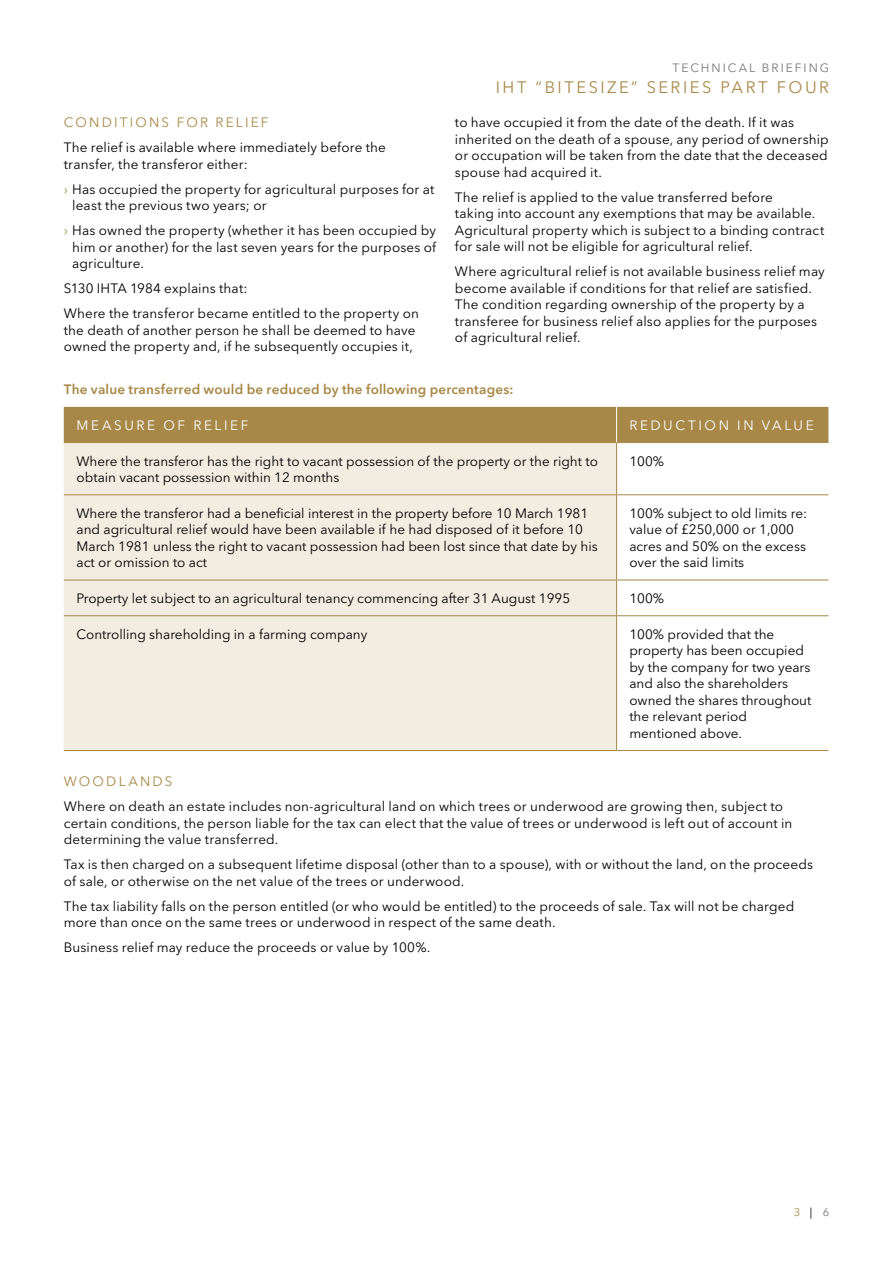
<style>
.page{position:relative;width:893px;height:1263px;background:#fff}
.page>*{position:absolute;margin:0;border:0;box-sizing:border-box;transform-origin:0 0}
.t1{font:16.5px "Avenir Next LT Pro";letter-spacing:.155em;color:#a88848}
.t2{font:13.5px/16.5px "Avenir Next LT Pro";letter-spacing:.01em;color:#000}
.t3{font:600 13.5px "Avenir Next LT Pro";letter-spacing:.015em;color:#a88848}
.t4{font:13.5px "Avenir Next LT Pro";letter-spacing:.19em;color:#fff}
.t5{font:13.5px "Avenir Next LT Pro";letter-spacing:.16em;color:#a88848}
.t6{font:12px "Avenir Next LT Pro";letter-spacing:.17em;color:#77787b}
.t7{font:11.25px "Avenir Next LT Pro";color:#a88848}
.s1{color:#a88848}
.s2{color:#000}
.s3{color:#77787b}
</style>
<div class="page">
<div style="left:64px;top:407px;width:764px;height:35px;background:#a88848"></div>
<div style="left:64px;top:443px;width:552px;height:307px;background:#f3ece1"></div>
<svg style="left:617px;top:443px;width:211px;height:307px"></svg>
<hr style="left:64px;top:442px;width:553px;height:1px;background:#a88848">
<hr style="left:64px;top:494px;width:553px;height:1px;background:#a88848">
<hr style="left:64px;top:580px;width:553px;height:1px;background:#a88848">
<hr style="left:64px;top:615px;width:553px;height:1px;background:#a88848">
<hr style="left:64px;top:750px;width:553px;height:1px;background:#a88848">
<hr style="left:616px;top:407px;width:1px;height:35px;background:#fff">
<hr style="left:617px;top:442px;width:211px;height:1px;background:#a88848">
<hr style="left:616px;top:443px;width:1px;height:51px;background:#a88848">
<hr style="left:617px;top:494px;width:211px;height:1px;background:#a88848">
<hr style="left:616px;top:495px;width:1px;height:85px;background:#a88848">
<hr style="left:617px;top:580px;width:211px;height:1px;background:#a88848">
<hr style="left:616px;top:580px;width:1px;height:35px;background:#a88848">
<hr style="left:617px;top:615px;width:211px;height:1px;background:#a88848">
<hr style="left:616px;top:616px;width:1px;height:134px;background:#a88848">
<hr style="left:617px;top:750px;width:211px;height:1px;background:#a88848">
<p class="t6" style="left:672px;top:61px;width:156px">TE CHNICAL BR IE FING</p>
<p class="t5" style="left:64px;top:114px;width:60px">Con dition</p>
<p class="t5" style="left:162px;top:114px;width:105px">sfo rreli ef</p>
<p class="t2" style="left:64px;top:139px;width:324px">The relief is available where immediately before the transfer, the transferor either:</p>
<p class="t2" style="left:72px;top:181px;width:364px;text-indent:-9px"><span class="s1">›</span> Has occupied the property for agricultural purposes for at least the previous two years; or</p>
<p class="t2" style="left:72px;top:222px;width:365px;text-align:justify;text-indent:-9px"><span class="s1">›</span> Has owned the property (whether it has been occupied by him or another) for the last seven years for the purposes of agriculture.</p>
<p class="t2" style="left:64px;top:276px;width:357px;line-height:25px">S130 IHTA 1984 explains that:<br>Where the transferor became entitled to the property on</p>
<p class="t2" style="left:64px;top:322px;width:353px">the death of another person he shall be deemed to have owned the property and, if he subsequently occupies it,</p>
<p class="t1" style="left:496px;top:77px;width:333px">IHT “Bit esi ze” Seri es Part FOUR</p>
<p class="t2" style="left:455px;top:114px;width:375px">to have occupied it from the date of the death. If it was inherited on the death of a spouse, any period of ownership or occupation will be taken from the date that the deceased spouse had acquired it.</p>
<p class="t2" style="left:455px;top:189px;width:371px">The relief is applied to the value transferred before<br>taking into account any exemptions that may be available.<br>Agricultural property which is subject to a binding contract for sale will not be eligible for agricultural relief.</p>
<p class="t2" style="left:455px;top:263px;width:371px">Where agricultural relief is not available business relief may become available if conditions for that relief are satisfied.<br>The condition regarding ownership of the property by a transferee for business relief also applies for the purposes of agricultural relief.</p>
<p class="t3" style="left:64px;top:381px;width:451px">The value transferred would be reduced by the following percentages:</p>
<p class="t4" style="left:77px;top:417px;width:99px">Measu re of</p>
<p class="t4" style="left:193px;top:417px;width:53px">reli ef</p>
<p class="t4" style="left:629px;top:417px;width:46px">R eduction</p>
<p class="t4" style="left:737px;top:417px;width:8px">in</p>
<p class="t4" style="left:762px;top:417px;width:53px">valu e</p>
<p class="t2" style="left:77px;top:453px;width:523px">Where the transferor has the right to vacant possession of the property or the right to obtain vacant possession within 12 months</p>
<p class="t2" style="left:629px;top:453px;width:36px">100%</p>
<p class="t2" style="left:77px;top:505px;width:523px">Where the transferor had a beneficial interest in the property before 10 March 1981 and agricultural relief would have been available if he had disposed of it before 10<br>March 1981 unless the right to vacant possession had been lost since that date by his act or omission to act</p>
<p class="t2" style="left:629px;top:505px;width:179px">100% subject to old limits re: value of £250,000 or 1,000 acres and 50% on the excess over the said limits</p>
<p class="t2" style="left:77px;top:590px;width:495px">Property let subject to an agricultural tenancy commencing after 31 August 1995</p>
<p class="t2" style="left:629px;top:590px;width:36px">100%</p>
<p class="t2" style="left:77px;top:626px;width:292px">Controlling shareholding in a farming company</p>
<p class="t2" style="left:629px;top:626px;width:184px">100% provided that the property has been occupied by the company for two years and also the shareholders owned the shares throughout the relevant period mentioned above.</p>
<p class="t5" style="left:64px;top:773px;width:110px">Woo dl an ds</p>
<p class="t2" style="left:64px;top:798px;width:730px">Where on death an estate includes non-agricultural land on which trees or underwood are growing then, subject to certain conditions, the person liable for the tax can elect that the value of trees or underwood is left out of account in determining the value transferred.</p>
<p class="t2" style="left:64px;top:856px;width:751px">Tax is then charged on a subsequent lifetime disposal (other than to a spouse), with or without the land, on the proceeds of sale, or otherwise on the net value of the trees or underwood.</p>
<p class="t2" style="left:64px;top:898px;width:732px">The tax liability falls on the person entitled (or who would be entitled) to the proceeds of sale. Tax will not be charged more than once on the same trees or underwood in respect of the same death.</p>
<p class="t2" style="left:64px;top:939px;width:368px">Business relief may reduce the proceeds or value by 100%.</p>
<p class="t7" style="left:794px;top:1205px;width:37px">3<span class="s2">|</span><span class="s3">6</span></p>
</div>
